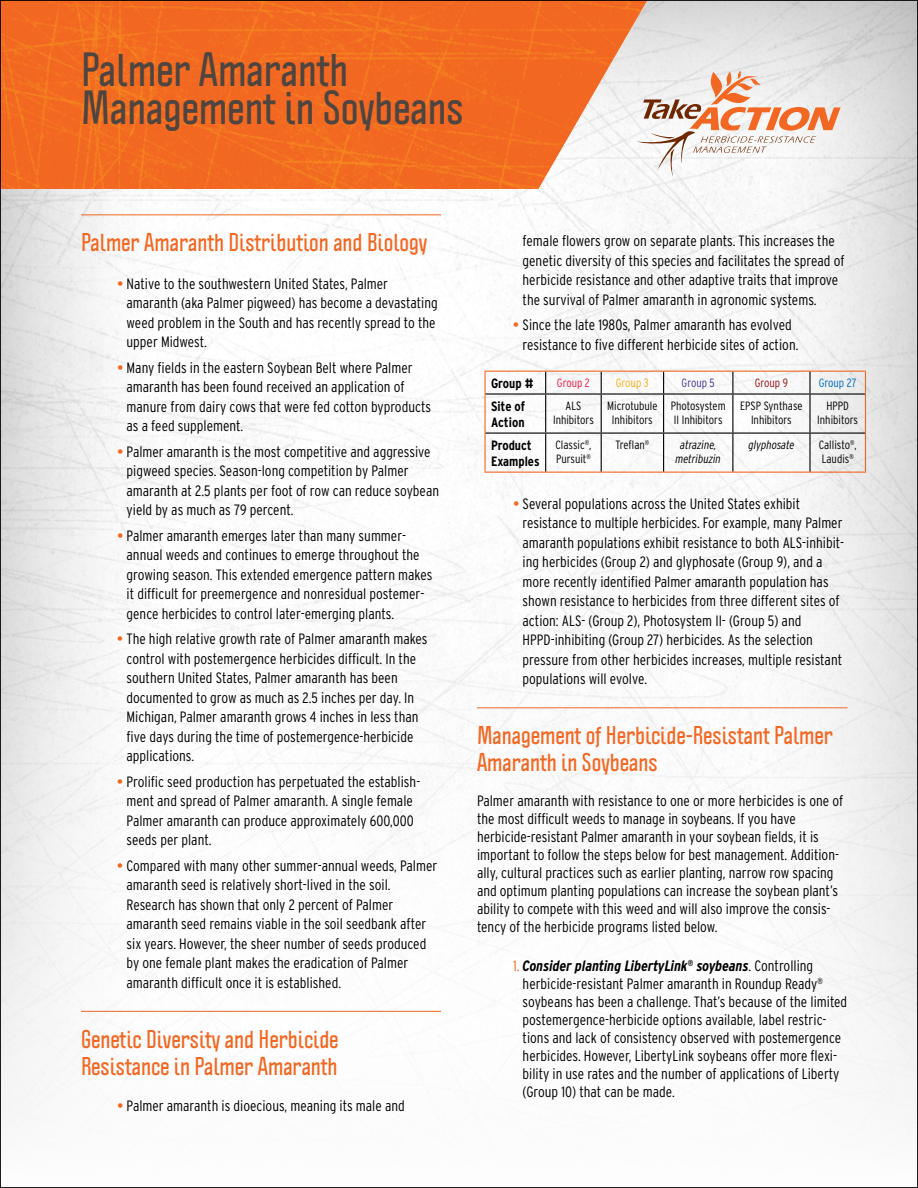
<style>
.page{position:relative;width:918px;height:1188px;background:#fff}
.page>*{position:absolute;margin:0;border:0;box-sizing:border-box;transform-origin:0 0}
.t1{font:700 42px/37.5px "Politica";color:#4e4540}
.t2{font:700 22.5px/27px "Politica";color:#f26722}
.t3{font:300 condensed 15px/19.5px "Interstate";color:#000}
.t4{font:700 condensed 13.5px/16.2px "Interstate";color:#000}
.t5{font:300 condensed 12px/14.4px "Interstate";color:#000;text-align:center}
.t6{font:italic 300 condensed 12px/14.4px "Interstate";color:#000;text-align:center}
.t7{font:300 condensed 12px "Interstate";color:#006fba}
.t8{font:300 condensed 12px "Interstate";color:#ed1944}
.t9{font:300 condensed 12px "Interstate";color:#f3ae15}
.t10{font:300 condensed 12px "Interstate";color:#473192}
.t11{font:300 condensed 12px "Interstate";color:#941114}
.s1{font-weight:400;font-stretch:normal;color:#f26722}
.s2{color:#f26722}
.s3{font-weight:700;font-style:italic}
</style>
<div class="page">
<div style="left:0;top:0;width:918px;height:1188px;background:#000;opacity:.35"></div>
<hr style="left:81px;top:214px;width:360px;height:1px;background:#f26722">
<hr style="left:81px;top:1011px;width:360px;height:1px;background:#f26722">
<hr style="left:477px;top:707px;width:371px;height:1px;background:#f26722">
<hr style="left:484px;top:371px;width:62px;height:1px;background:#f26722">
<hr style="left:484px;top:372px;width:2px;height:22px;background:#f26722">
<hr style="left:546px;top:371px;width:55px;height:1px;background:#f26722">
<hr style="left:601px;top:371px;width:63px;height:1px;background:#f26722">
<hr style="left:664px;top:371px;width:69px;height:1px;background:#f26722">
<hr style="left:733px;top:371px;width:77px;height:1px;background:#f26722">
<hr style="left:810px;top:371px;width:56px;height:1px;background:#f26722">
<svg style="left:865px;top:372px;width:1px;height:22px"></svg>
<hr style="left:484px;top:394px;width:2px;height:39px;background:#f26722">
<hr style="left:865px;top:394px;width:1px;height:39px;background:#f26722">
<hr style="left:484px;top:433px;width:2px;height:39px;background:#f26722">
<hr style="left:865px;top:433px;width:1px;height:39px;background:#f26722">
<hr style="left:484px;top:472px;width:62px;height:1px;background:#f26722">
<hr style="left:546px;top:472px;width:55px;height:1px;background:#f26722">
<hr style="left:601px;top:472px;width:63px;height:1px;background:#f26722">
<hr style="left:664px;top:472px;width:69px;height:1px;background:#f26722">
<hr style="left:733px;top:472px;width:77px;height:1px;background:#f26722">
<hr style="left:810px;top:472px;width:56px;height:1px;background:#f26722">
<svg style="left:545px;top:372px;width:1px;height:21px"></svg>
<svg style="left:601px;top:372px;width:1px;height:21px"></svg>
<svg style="left:663px;top:372px;width:1px;height:21px"></svg>
<svg style="left:732px;top:372px;width:1px;height:21px"></svg>
<hr style="left:809px;top:372px;width:2px;height:21px;background:#000">
<hr style="left:486px;top:393px;width:60px;height:2px;background:#000">
<hr style="left:546px;top:393px;width:55px;height:2px;background:#000">
<hr style="left:545px;top:395px;width:1px;height:38px;background:#000">
<hr style="left:601px;top:393px;width:63px;height:2px;background:#000">
<hr style="left:601px;top:395px;width:1px;height:38px;background:#000">
<hr style="left:664px;top:393px;width:69px;height:2px;background:#000">
<hr style="left:663px;top:395px;width:1px;height:38px;background:#000">
<hr style="left:733px;top:393px;width:77px;height:2px;background:#000">
<hr style="left:732px;top:395px;width:1px;height:38px;background:#000">
<hr style="left:810px;top:393px;width:55px;height:2px;background:#000">
<hr style="left:809px;top:395px;width:2px;height:38px;background:#000">
<hr style="left:486px;top:433px;width:60px;height:1px;background:#000">
<hr style="left:546px;top:433px;width:55px;height:1px;background:#000">
<hr style="left:545px;top:434px;width:1px;height:38px;background:#000">
<hr style="left:601px;top:433px;width:63px;height:1px;background:#000">
<hr style="left:601px;top:434px;width:1px;height:38px;background:#000">
<hr style="left:664px;top:433px;width:69px;height:1px;background:#000">
<hr style="left:663px;top:434px;width:1px;height:38px;background:#000">
<hr style="left:733px;top:433px;width:77px;height:1px;background:#000">
<hr style="left:732px;top:434px;width:1px;height:38px;background:#000">
<hr style="left:810px;top:433px;width:55px;height:1px;background:#000">
<hr style="left:809px;top:434px;width:2px;height:38px;background:#000">
<img style="left:2px;top:2px;width:646px;height:187px">
<svg style="left:637px;top:71px;width:204px;height:105px"></svg>
<h1 class="t1" style="left:81px;top:51px;width:384px">Palmer Amaranth<br>Management in Soybeans</h1>
<h2 class="t2" style="left:81px;top:229px;width:348px">Palmer Amaranth Distribution and Biology</h2>
<p class="t3" style="left:127px;top:274px;width:313px;text-indent:-10px"><span class="s1">•</span> Native to the southwestern United States, Palmer amaranth (aka Palmer pigweed) has become a devastating weed problem in the South and has recently spread to the upper Midwest.</p>
<p class="t3" style="left:127px;top:358px;width:306px;text-indent:-10px"><span class="s1">•</span> Many fields in the eastern Soybean Belt where Palmer amaranth has been found received an application of manure from dairy cows that were fed cotton byproducts as a feed supplement.</p>
<p class="t3" style="left:127px;top:442px;width:314px;text-indent:-10px"><span class="s1">•</span> Palmer amaranth is the most competitive and aggressive pigweed species. Season-long competition by Palmer amaranth at 2.5 plants per foot of row can reduce soybean yield by as much as 79 percent.</p>
<p class="t3" style="left:127px;top:526px;width:307px;text-indent:-10px"><span class="s1">•</span> Palmer amaranth emerges later than many summer&shy;annual weeds and continues to emerge throughout the growing season. This extended emergence pattern makes it difficult for preemergence and nonresidual postemer&shy;gence herbicides to control later-emerging plants.</p>
<p class="t3" style="left:127px;top:629px;width:302px;text-indent:-10px"><span class="s1">•</span> The high relative growth rate of Palmer amaranth makes control with postemergence herbicides difficult. In the southern United States, Palmer amaranth has been documented to grow as much as 2.5 inches per day. In Michigan, Palmer amaranth grows 4 inches in less than five days during the time of postemergence-herbicide applications.</p>
<p class="t3" style="left:127px;top:772px;width:295px;text-indent:-10px"><span class="s1">•</span> Prolific seed production has perpetuated the establish&shy;ment and spread of Palmer amaranth. A single female Palmer amaranth can produce approximately 600,000 seeds per plant.</p>
<p class="t3" style="left:127px;top:856px;width:312px;text-indent:-10px"><span class="s1">•</span> Compared with many other summer-annual weeds, Palmer amaranth seed is relatively short-lived in the soil.<br>Research has shown that only 2 percent of Palmer amaranth seed remains viable in the soil seedbank after six years. However, the sheer number of seeds produced by one female plant makes the eradication of Palmer amaranth difficult once it is established.</p>
<h2 class="t2" style="left:81px;top:1025px;width:259px">Genetic Diversity and Herbicide<br>Resistance in Palmer Amaranth</h2>
<p class="t3" style="left:117px;top:1096px;width:289px"><span class="s1">•</span> Palmer amaranth is dioecious, meaning its male and</p>
<p class="t3" style="left:523px;top:231px;width:323px">female flowers grow on separate plants. This increases the genetic diversity of this species and facilitates the spread of herbicide resistance and other adaptive traits that improve the survival of Palmer amaranth in agronomic systems.</p>
<p class="t3" style="left:523px;top:315px;width:277px;text-indent:-10px"><span class="s1">•</span> Since the late 1980s, Palmer amaranth has evolved resistance to five different herbicide sites of action.</p>
<p class="t4" style="left:491px;top:375px;width:44px">Group #</p>
<p class="t8" style="left:557px;top:376px;width:34px">Group 2</p>
<p class="t9" style="left:616px;top:376px;width:34px">Group 3</p>
<p class="t10" style="left:682px;top:376px;width:35px">Group 5</p>
<p class="t11" style="left:755px;top:376px;width:35px">Group 9</p>
<p class="t7" style="left:819px;top:376px;width:39px">Group 27</p>
<p class="t4" style="left:491px;top:398px;width:35px">Site of<br>Action</p>
<p class="t5" style="left:553px;top:398px;width:42px">ALS<br>Inhibitors</p>
<p class="t5" style="left:607px;top:398px;width:52px">Microtubule<br>Inhibitors</p>
<p class="t5" style="left:671px;top:398px;width:56px;text-align:left">Photosystem<br>II Inhibitors</p>
<p class="t5" style="left:740px;top:398px;width:64px">EPSP Synthase<br>Inhibitors</p>
<p class="t5" style="left:817px;top:398px;width:42px">HPPD<br>Inhibitors</p>
<p class="t4" style="left:491px;top:437px;width:50px">Product<br>Examples</p>
<p class="t5" style="left:556px;top:437px;width:37px;text-align:left">Classic<sup>®</sup>,<br>Pursuit<sup>®</sup></p>
<p class="t5" style="left:616px;top:437px;width:35px">Treflan<sup>®</sup></p>
<p class="t6" style="left:676px;top:437px;width:47px">atrazine, metribuzin</p>
<p class="t6" style="left:748px;top:437px;width:48px">glyphosate</p>
<p class="t5" style="left:819px;top:437px;width:39px;text-align:left">Callisto<sup>®</sup>,<br>Laudis<sup>®</sup></p>
<p class="t3" style="left:523px;top:494px;width:323px;text-indent:-10px"><span class="s1">•</span> Several populations across the United States exhibit resistance to multiple herbicides. For example, many Palmer amaranth populations exhibit resistance to both ALS-inhibit&shy;ing herbicides (Group 2) and glyphosate (Group 9), and a more recently identified Palmer amaranth population has shown resistance to herbicides from three different sites of action: ALS- (Group 2), Photosystem II- (Group 5) and HPPD-inhibiting (Group 27) herbicides. As the selection pressure from other herbicides increases, multiple resistant populations will evolve.</p>
<h2 class="t2" style="left:477px;top:722px;width:357px">Management of Herbicide-Resistant Palmer<br>Amaranth in Soybeans</h2>
<p class="t3" style="left:477px;top:791px;width:368px;line-height:18px">Palmer amaranth with resistance to one or more herbicides is one of the most difficult weeds to manage in soybeans. If you have herbicide-resistant Palmer amaranth in your soybean fields, it is important to follow the steps below for best management. Addition&shy;ally, cultural practices such as earlier planting, narrow row spacing and optimum planting populations can increase the soybean plant’s ability to compete with this weed and will also improve the consis&shy;tency of the herbicide programs listed below.</p>
<p class="t3" style="left:523px;top:957px;width:326px;line-height:18px;text-indent:-10px"><span class="s2">1.</span> <span class="s3">Consider planting LibertyLink</span><sup>®</sup> <span class="s3">soybeans</span>. Controlling herbicide-resistant Palmer amaranth in Roundup Ready<sup>® </sup>soybeans has been a challenge. That’s because of the limited postemergence-herbicide options available, label restric&shy;tions and lack of consistency observed with postemergence herbicides. However, LibertyLink soybeans offer more flexi&shy;bility in use rates and the number of applications of Liberty (Group 10) that can be made.</p>
</div>
